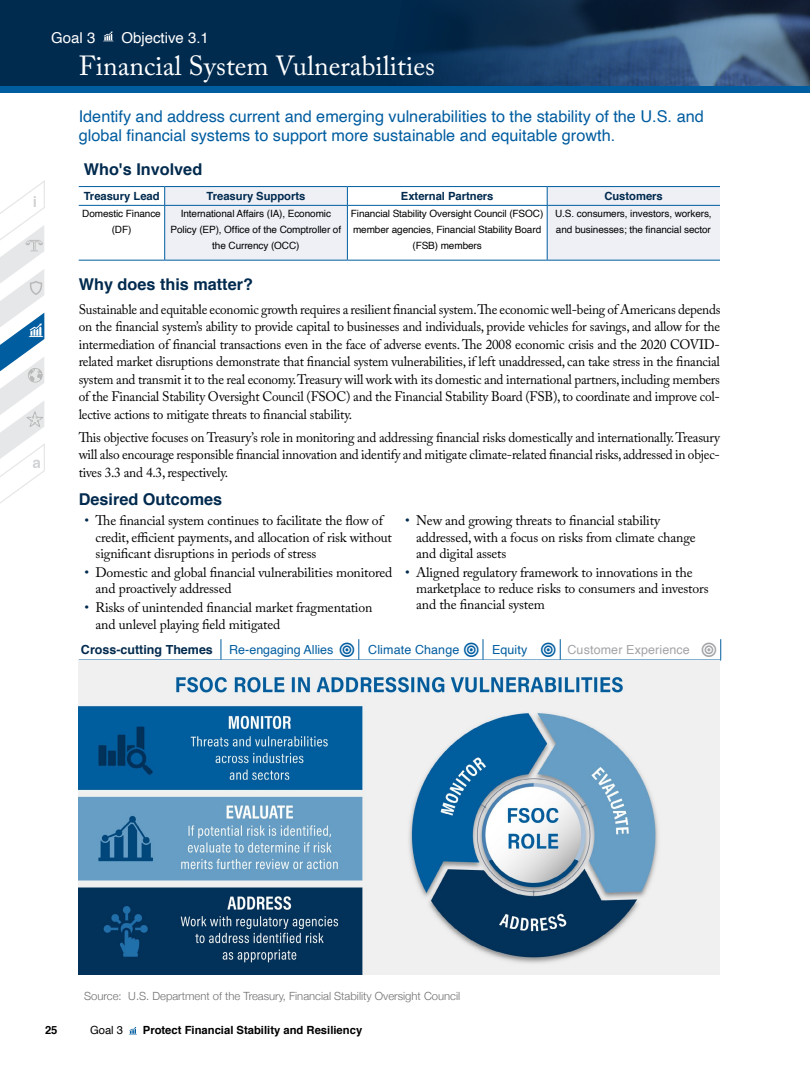
<style>
.page{position:relative;width:810px;height:1080px;background:#fff}
.page>*{position:absolute;margin:0;border:0;box-sizing:border-box;transform-origin:0 0}
.t1{font:27.5px "Adobe Caslon Pro";color:#fff}
._22_26_Goal_Intro_Re{font:16.25px/19.5px "Helvetica";color:#005da0}
.t2{font:700 16.25px "Helvetica";color:#002a4e}
.t3{font:15px "Helvetica";color:#fff}
.Why_11pt{font:13.75px/17.5px "Adobe Caslon Pro";letter-spacing:-.015em;color:#000}
.t4{font:700 12.5px "Helvetica";color:#002a4e}
.Theme{font:12.5px "Helvetica";letter-spacing:.01em;color:#005da0}
.Theme-2{font:12.5px "Helvetica";letter-spacing:.01em;color:#a2a4a7}
.Sidebar_Body{font:12.5px "Helvetica";color:#005da0}
.Credit{font:300 11.25px "Helvetica Neue";color:#6d6e71}
.Body{font:700 11.25px "Helvetica";letter-spacing:-.005em;color:#002a4e}
.t5{font:700 11.25px "Helvetica";color:#000}
.t6{font:11.25px "Helvetica";color:#000}
.Sidebar_Body-2{font:10px/16.2px "Helvetica";letter-spacing:-.01em;color:#000;text-align:center}
.s1{color:#002a4e}
</style>
<div class="page">
<div style="left:0;top:0;width:810px;height:86px;background:#002a4e"></div>
<img style="left:432px;top:0;width:378px;height:86px">
<svg style="left:129px;top:1027px;width:8px;height:8px"></svg>
<div style="left:0;top:86px;width:810px;height:7px;background:#005da0"></div>
<svg style="left:0;top:180px;width:45px;height:323px"></svg>
<svg style="left:103px;top:31px;width:11px;height:11px"></svg>
<svg style="left:221px;top:639px;width:1px;height:21px"></svg>
<hr style="left:79px;top:660px;width:142px;height:1px;background:#005da0">
<hr style="left:221px;top:660px;width:114px;height:1px;background:#005da0">
<hr style="left:359px;top:660px;width:101px;height:1px;background:#005da0">
<hr style="left:483px;top:660px;width:53px;height:1px;background:#005da0">
<hr style="left:560px;top:660px;width:138px;height:1px;background:#005da0">
<svg style="left:165px;top:187px;width:555px;height:73px;fill:#eef0f6"></svg>
<hr style="left:79px;top:186px;width:86px;height:1px;background:#005da0">
<hr style="left:165px;top:186px;width:182px;height:1px;background:#005da0">
<svg style="left:164px;top:187px;width:1px;height:18px"></svg>
<hr style="left:347px;top:186px;width:200px;height:1px;background:#005da0">
<svg style="left:347px;top:187px;width:1px;height:18px"></svg>
<hr style="left:547px;top:186px;width:173px;height:1px;background:#005da0">
<svg style="left:547px;top:187px;width:1px;height:18px"></svg>
<hr style="left:79px;top:205px;width:86px;height:1px;background:#005da0">
<hr style="left:165px;top:205px;width:182px;height:1px;background:#005da0">
<hr style="left:164px;top:206px;width:1px;height:54px;background:#005da0">
<hr style="left:347px;top:205px;width:200px;height:1px;background:#005da0">
<hr style="left:347px;top:206px;width:1px;height:54px;background:#005da0">
<hr style="left:547px;top:205px;width:173px;height:1px;background:#005da0">
<hr style="left:547px;top:206px;width:1px;height:54px;background:#005da0">
<hr style="left:79px;top:260px;width:86px;height:1px;background:#005da0">
<hr style="left:165px;top:260px;width:182px;height:1px;background:#005da0">
<hr style="left:347px;top:260px;width:200px;height:1px;background:#005da0">
<hr style="left:547px;top:260px;width:173px;height:1px;background:#005da0">
<img style="left:79px;top:661px;width:641px;height:313px">
<svg style="left:335px;top:639px;width:24px;height:22px"></svg>
<svg style="left:460px;top:639px;width:24px;height:22px"></svg>
<svg style="left:536px;top:639px;width:25px;height:22px"></svg>
<svg style="left:698px;top:639px;width:23px;height:22px"></svg>
<p class="t3" style="left:51px;top:26px;width:46px">Goal 3</p>
<p class="t3" style="left:121px;top:26px;width:89px">Objective 3.1</p>
<h1 class="t1" style="left:79px;top:49px;width:358px">Financial System Vulnerabilities</h1>
<p class="_22_26_Goal_Intro_Re" style="left:79px;top:107px;width:627px">Identify and address current and emerging vulnerabilities to the stability of the U.S. and global financial systems to support more sustainable and equitable growth.</p>
<h3 class="t2" style="left:84px;top:156px;width:120px">Who's Involved</h3>
<p class="Body" style="left:84px;top:187px;width:77px">Treasury Lead</p>
<p class="Body" style="left:207px;top:187px;width:100px">Treasury Supports</p>
<p class="Body" style="left:401px;top:187px;width:94px">External Partners</p>
<p class="Body" style="left:604px;top:187px;width:60px">Customers</p>
<p class="Sidebar_Body-2" style="left:82px;top:206px;width:80px">Domestic Finance (DF)</p>
<p class="Sidebar_Body-2" style="left:171px;top:206px;width:172px">International Affairs (IA), Economic<br>Policy (EP), Office of the Comptroller of the Currency (OCC)</p>
<p class="Sidebar_Body-2" style="left:351px;top:206px;width:194px">Financial Stability Oversight Council (FSOC) member agencies, Financial Stability Board (FSB) members</p>
<p class="Sidebar_Body-2" style="left:555px;top:206px;width:158px;text-align:left">U.S. consumers, investors, workers, and businesses; the financial sector</p>
<h3 class="t2" style="left:79px;top:271px;width:176px">Why does this matter?</h3>
<p class="Why_11pt" style="left:79px;top:300px;width:643px;text-align:justify">Sustainable and equitable economic growth requires a resilient financial system. The economic well-being of Americans depends on the financial system’s ability to provide capital to businesses and individuals, provide vehicles for savings, and allow for the intermediation of financial transactions even in the face of adverse events. The 2008 economic crisis and the 2020 COVID&shy;related market disruptions demonstrate that financial system vulnerabilities, if left unaddressed, can take stress in the financial system and transmit it to the real economy. Treasury will work with its domestic and international partners, including members of the Financial Stability Oversight Council (FSOC) and the Financial Stability Board (FSB), to coordinate and improve col&shy;lective actions to mitigate threats to financial stability.</p>
<p class="Why_11pt" style="left:79px;top:428px;width:643px;text-align:justify">This objective focuses on Treasury’s role in monitoring and addressing financial risks domestically and internationally. Treasury will also encourage responsible financial innovation and identify and mitigate climate-related financial risks, addressed in objec&shy;tives 3.3 and 4.3, respectively.</p>
<h3 class="t2" style="left:79px;top:486px;width:145px">Desired Outcomes</h3>
<p class="Why_11pt" style="left:96px;top:512px;width:298px;line-height:16.2px;text-indent:-11px"><span class="s1">•</span> The financial system continues to facilitate the flow of credit, efficient payments, and allocation of risk without significant disruptions in periods of stress</p>
<p class="Why_11pt" style="left:96px;top:564px;width:298px;line-height:16.2px;text-indent:-11px"><span class="s1">•</span> Domestic and global financial vulnerabilities monitored and proactively addressed</p>
<p class="Why_11pt" style="left:96px;top:600px;width:278px;line-height:16.2px;text-indent:-11px"><span class="s1">•</span> Risks of unintended financial market fragmentation and unlevel playing field mitigated</p>
<p class="Why_11pt" style="left:416px;top:512px;width:281px;line-height:16.2px;text-indent:-11px"><span class="s1">•</span> New and growing threats to financial stability addressed, with a focus on risks from climate change and digital assets</p>
<p class="Why_11pt" style="left:416px;top:564px;width:294px;line-height:16.2px;text-indent:-11px"><span class="s1">•</span> Aligned regulatory framework to innovations in the marketplace to reduce risks to consumers and investors and the financial system</p>
<h3 class="t4" style="left:81px;top:639px;width:133px">Cross-cutting Themes</h3>
<p class="Sidebar_Body" style="left:229px;top:640px;width:106px">Re-engaging Allies</p>
<p class="Theme" style="left:368px;top:640px;width:93px">Climate Change</p>
<p class="Theme" style="left:492px;top:640px;width:37px">Equity</p>
<p class="Theme-2" style="left:568px;top:640px;width:124px">Customer Experience</p>
<p class="Credit" style="left:84px;top:987px;width:39px">Source:</p>
<p class="Credit" style="left:128px;top:987px;width:333px">U.S. Department of the Treasury, Financial Stability Oversight Council</p>
<p class="t5" style="left:45px;top:1021px;width:14px">25</p>
<p class="t6" style="left:90px;top:1022px;width:35px">Goal 3</p>
<p class="t5" style="left:143px;top:1021px;width:221px">Protect Financial Stability and Resiliency</p>
</div>
